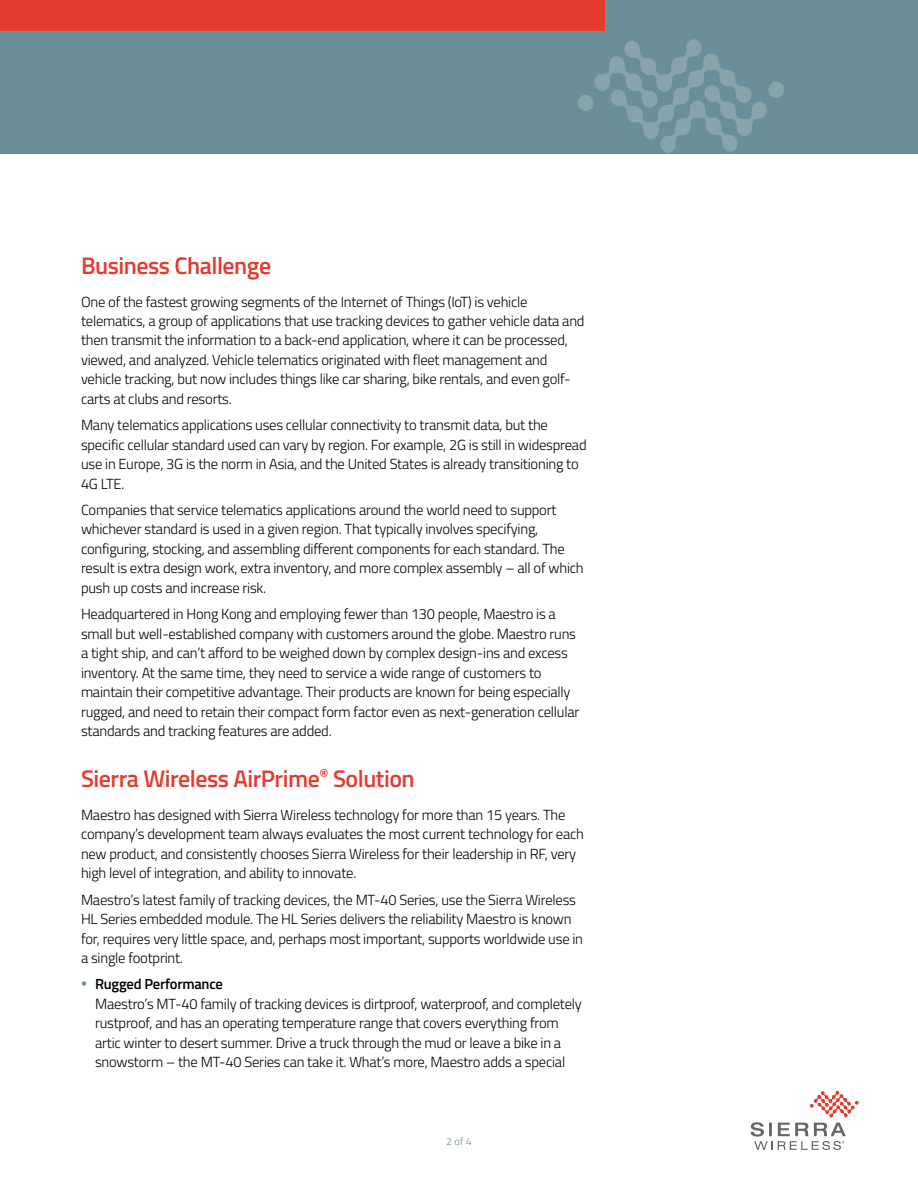
<style>
.page{position:relative;width:918px;height:1188px;background:#fff}
.page>*{position:absolute;margin:0;border:0;box-sizing:border-box;transform-origin:0 0}
.t1{font:600 24px "Titillium Web";letter-spacing:-.02em;color:#e53b30}
.t2{font:300 14.7px/19.5px "Titillium Web";letter-spacing:-.015em;color:#000}
.t3{font:300 10.5px "Titillium Web";color:#6a8e9a}
.s1{color:#6a8e9a}
.s2{font-weight:600}
</style>
<div class="page">
<div style="left:0;top:0;width:918px;height:153px;background:#6a8e9a"></div>
<div style="left:0;top:0;width:605px;height:30px;background:#e53b30"></div>
<svg style="left:578px;top:39px;width:206px;height:114px"></svg>
<svg style="left:751px;top:1091px;width:108px;height:59px"></svg>
<h1 class="t1" style="left:81px;top:247px;width:192px">Business Challenge</h1>
<p class="t2" style="left:81px;top:291px;width:505px">One of the fastest growing segments of the Internet of Things (IoT) is vehicle telematics, a group of applications that use tracking devices to gather vehicle data and then transmit the information to a back-end application, where it can be processed, viewed, and analyzed. Vehicle telematics originated with fleet management and vehicle tracking, but now includes things like car sharing, bike rentals, and even golf&shy;carts at clubs and resorts.</p>
<p class="t2" style="left:81px;top:415px;width:507px">Many telematics applications uses cellular connectivity to transmit data, but the specific cellular standard used can vary by region. For example, 2G is still in widespread use in Europe, 3G is the norm in Asia, and the United States is already transitioning to 4G LTE.</p>
<p class="t2" style="left:81px;top:499px;width:504px">Companies that service telematics applications around the world need to support whichever standard is used in a given region. That typically involves specifying, configuring, stocking, and assembling different components for each standard. The result is extra design work, extra inventory, and more complex assembly – all of which push up costs and increase risk.</p>
<p class="t2" style="left:81px;top:604px;width:500px">Headquartered in Hong Kong and employing fewer than 130 people, Maestro is a small but well-established company with customers around the globe. Maestro runs a tight ship, and can’t afford to be weighed down by complex design-ins and excess inventory. At the same time, they need to service a wide range of customers to maintain their competitive advantage. Their products are known for being especially rugged, and need to retain their compact form factor even as next-generation cellular standards and tracking features are added.</p>
<h1 class="t1" style="left:81px;top:760px;width:335px">Sierra Wireless AirPrime<sup>®</sup> Solution</h1>
<p class="t2" style="left:81px;top:804px;width:505px">Maestro has designed with Sierra Wireless technology for more than 15 years. The company’s development team always evaluates the most current technology for each new product, and consistently chooses Sierra Wireless for their leadership in RF, very high level of integration, and ability to innovate.</p>
<p class="t2" style="left:81px;top:889px;width:504px">Maestro’s latest family of tracking devices, the MT-40 Series, use the Sierra Wireless HL Series embedded module. The HL Series delivers the reliability Maestro is known for, requires very little space, and, perhaps most important, supports worldwide use in a single footprint.</p>
<p class="t2" style="left:95px;top:974px;width:488px;text-indent:-14px"><span class="s1">•</span> <span class="s2">Rugged Performance<br></span>Maestro’s MT-40 family of tracking devices is dirtproof, waterproof, and completely rustproof, and has an operating temperature range that covers everything from artic winter to desert summer. Drive a truck through the mud or leave a bike in a snowstorm – the MT-40 Series can take it. What’s more, Maestro adds a special</p>
<p class="t3" style="left:446px;top:1134px;width:27px">2 of 4</p>
</div>
